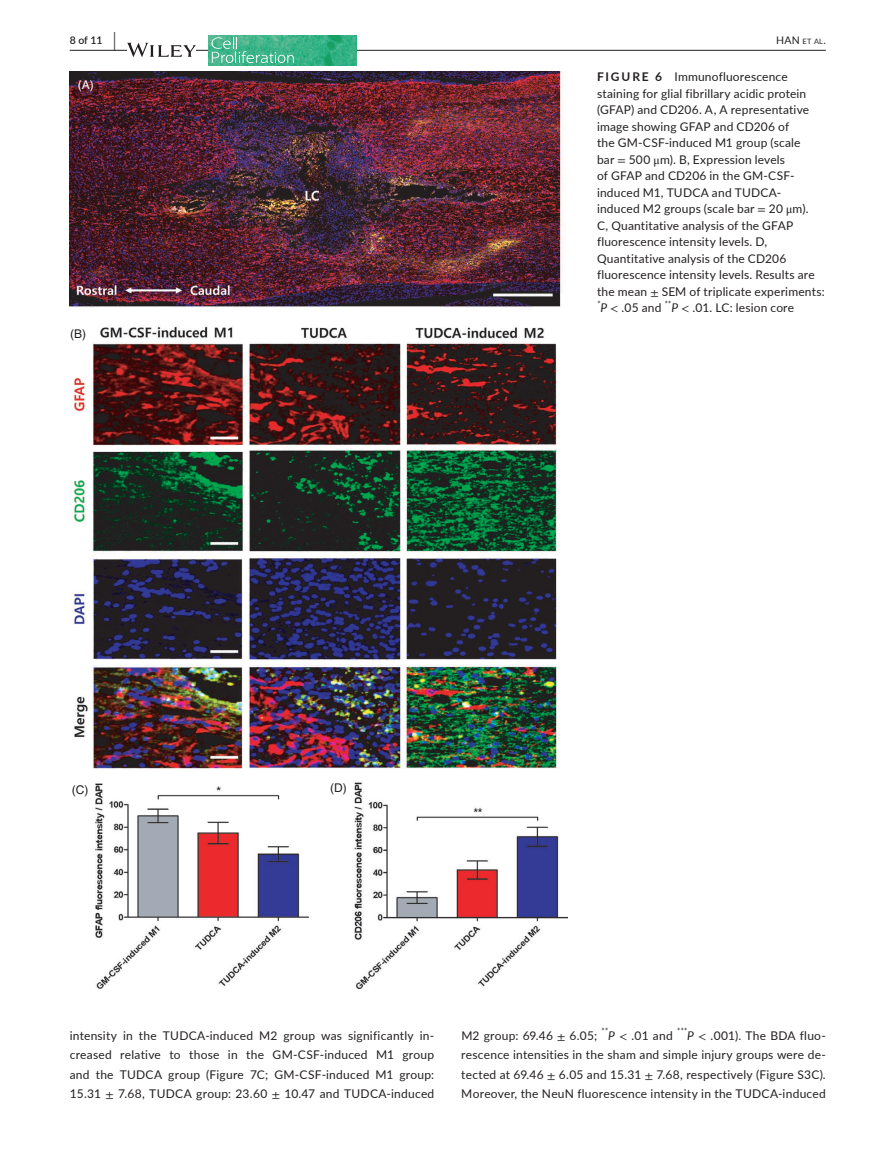
<style>
.page{position:relative;width:893px;height:1174px;background:#fff}
.page>*{position:absolute;margin:0;border:0;box-sizing:border-box;transform-origin:0 0}
.t1{font:12px/16.5px "Lato";letter-spacing:.015em;color:#231f20;text-align:justify}
.t2{font:12px "Helvetica";color:#231f20}
.t3{font:12px "Helvetica";color:#fff}
.t4{font:10.5px "Lato";color:#231f20}
.t5{font:600 10.5px "Lato";color:#231f20}
.s1{font-size:19.5px}
.s2{font-size:7.35px}
.s3{font-weight:700}
.s4{font-family:"STIX"}
.s5{font-style:italic}
</style>
<div class="page">
<hr style="left:70px;top:50px;width:756px;height:1px;background:#231f20">
<svg style="left:127px;top:43px;width:69px;height:14px"></svg>
<img style="left:208px;top:35px;width:149px;height:30px">
<svg style="left:211px;top:37px;width:83px;height:26px;background:#5abe99"></svg>
<img style="left:70px;top:72px;width:497px;height:916px">
<p class="t5" style="left:70px;top:33px;width:48px">8 of 11 <span class="s1">|</span></p>
<p class="t4" style="left:776px;top:33px;width:51px">HAN <span class="s2">et al</span>.</p>
<p class="t3" style="left:78px;top:78px;width:17px">(A)</p>
<p class="t2" style="left:70px;top:326px;width:17px">(B)</p>
<p class="t2" style="left:72px;top:782px;width:18px">(C)</p>
<p class="t2" style="left:330px;top:780px;width:18px">(D)</p>
<p class="t1" style="left:597px;top:68px;width:229px;text-align:left"><span class="s3">FIGURE 6</span> Immunofluorescence staining for glial fibrillary acidic protein (GFAP) and CD206. A, A representative image showing GFAP and CD206 of<br>the GM-CSF-induced M1 group (scale<br>bar <span class="s4">=</span> 500 <span class="s4">μ</span>m). B, Expression levels<br>of GFAP and CD206 in the GM-CSF&shy;induced M1, TUDCA and TUDCA&shy;induced M2 groups (scale bar <span class="s4">=</span> 20 <span class="s4">μ</span>m).<br>C, Quantitative analysis of the GFAP fluorescence intensity levels. D, Quantitative analysis of the CD206 fluorescence intensity levels. Results are the mean <span class="s4">±</span> SEM of triplicate experiments: <sup>*</sup><span class="s5">P</span> <span class="s4">&lt;</span> .05 and <sup>**</sup><span class="s5">P</span> <span class="s4">&lt;</span> .01. LC: lesion core</p>
<p class="t1" style="left:70px;top:1025px;width:366px;line-height:19.5px">intensity in the TUDCA-induced M2 group was significantly in&shy;creased relative to those in the GM-CSF-induced M1 group and the TUDCA group (Figure 7C; GM-CSF-induced M1 group:<br>15.31 <span class="s4">±</span> 7.68, TUDCA group: 23.60 <span class="s4">±</span> 10.47 and TUDCA-induced</p>
<p class="t1" style="left:461px;top:1025px;width:366px;line-height:19.5px">M2 group: 69.46 <span class="s4">±</span> 6.05; <sup>**</sup><span class="s5">P</span> <span class="s4">&lt;</span> .01 and <sup>***</sup><span class="s5">P</span> <span class="s4">&lt;</span> .001). The BDA fluo&shy;rescence intensities in the sham and simple injury groups were de&shy;tected at 69.46 <span class="s4">±</span> 6.05 and 15.31 <span class="s4">±</span> 7.68, respectively (Figure S3C).<br>Moreover, the NeuN fluorescence intensity in the TUDCA-induced</p>
</div>
